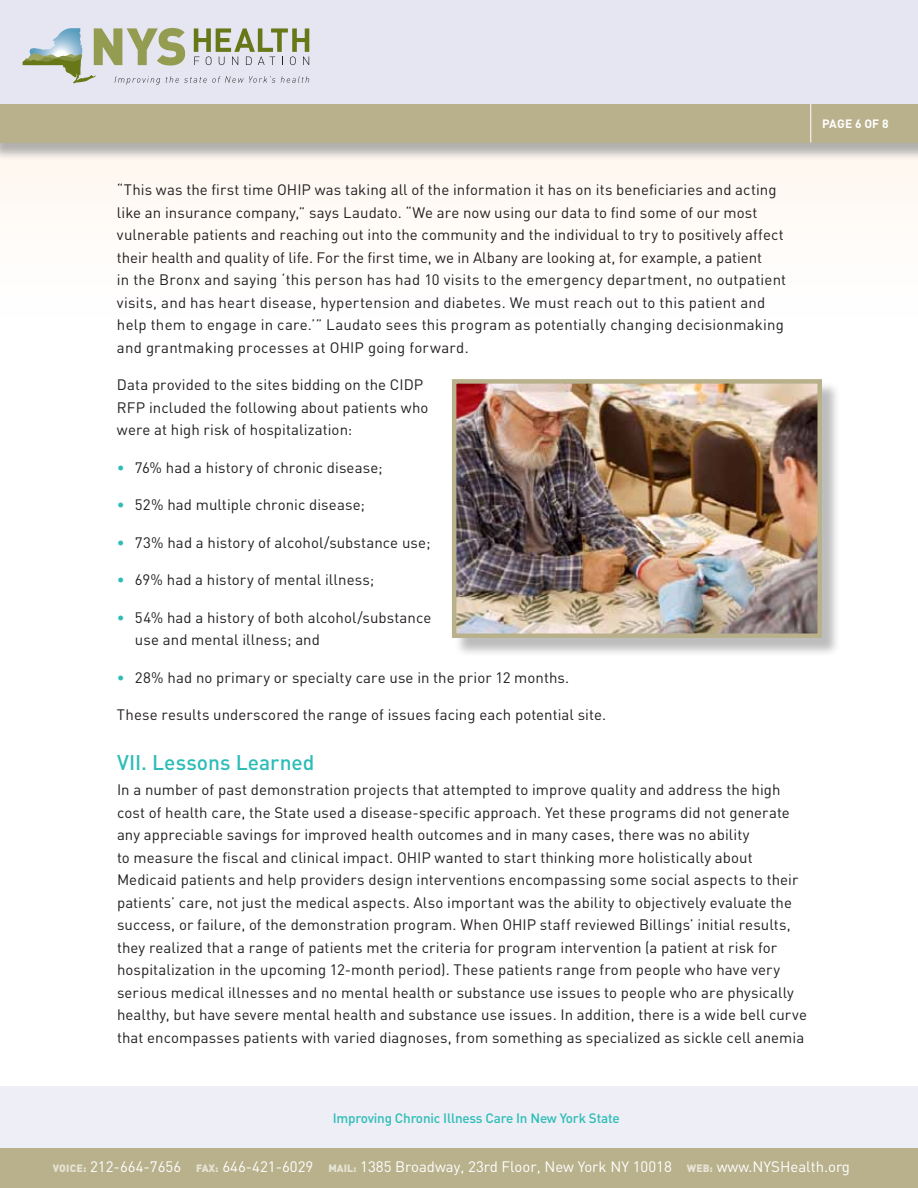
<style>
.page{position:relative;width:918px;height:1188px;background:#fff}
.page>*{position:absolute;margin:0;border:0;box-sizing:border-box;transform-origin:0 0}
.t1{font:500 21px "DIN";letter-spacing:.005em;color:#2ebdb6}
.t2{font:15px/22.5px "DIN";letter-spacing:.005em;color:#231f20}
.t3{font:15px "DIN";color:#fff}
.t4{font:500 13.5px "DIN";letter-spacing:-.015em;color:#2ebdb6}
.t5{font:700 12px "DIN";color:#fff}
.s1{color:#2ebdb6}
.s2{font-weight:900;font-size:10.5px;color:#e7e3d5}
</style>
<div class="page">
<div style="left:0;top:0;width:918px;height:106px;background:#e5e6f2"></div>
<div style="left:0;top:142px;width:918px;height:224px;background:#fffdfb"></div>
<div style="left:0;top:1086px;width:918px;height:102px;background:#edeef6"></div>
<div style="left:0;top:106px;width:918px;height:55px;background:#999;opacity:.75"></div>
<div style="left:0;top:104px;width:918px;height:38px;background:#b9b18c"></div>
<hr style="left:810px;top:104px;width:1px;height:39px;background:#fff">
<div style="left:0;top:1148px;width:918px;height:40px;background:#b9b18c"></div>
<div style="left:454px;top:381px;width:387px;height:276px;background:#231f20;opacity:.3"></div>
<img style="left:457px;top:384px;width:360px;height:249px">
<div style="left:452px;top:379px;width:370px;height:259px;border:4px solid #b9b18c"></div>
<svg style="left:23px;top:28px;width:286px;height:57px"></svg>
<p class="t5" style="left:822px;top:116px;width:68px">PAGE 6 OF 8</p>
<p class="t2" style="left:117px;top:179px;width:671px">“This was the first time OHIP was taking all of the information it has on its beneficiaries and acting like an insurance company,” says Laudato. “We are now using our data to find some of our most vulnerable patients and reaching out into the community and the individual to try to positively affect their health and quality of life. For the first time, we in Albany are looking at, for example, a patient<br>in the Bronx and saying ‘this person has had 10 visits to the emergency department, no outpatient visits, and has heart disease, hypertension and diabetes. We must reach out to this patient and help them to engage in care.’” Laudato sees this program as potentially changing decisionmaking and grantmaking processes at OHIP going forward.</p>
<p class="t2" style="left:117px;top:374px;width:313px">Data provided to the sites bidding on the CIDP<br>RFP included the following about patients who were at high risk of hospitalization:</p>
<p class="t2" style="left:117px;top:456px;width:267px"><span class="s1">•</span> 76% had a history of chronic disease;</p>
<p class="t2" style="left:117px;top:494px;width:250px"><span class="s1">•</span> 52% had multiple chronic disease;</p>
<p class="t2" style="left:117px;top:531px;width:315px"><span class="s1">•</span> 73% had a history of alcohol/substance use;</p>
<p class="t2" style="left:117px;top:569px;width:259px"><span class="s1">•</span> 69% had a history of mental illness;</p>
<p class="t2" style="left:135px;top:606px;width:298px;text-indent:-18px"><span class="s1">•</span> 54% had a history of both alcohol/substance use and mental illness; and</p>
<p class="t2" style="left:117px;top:666px;width:454px"><span class="s1">•</span> 28% had no primary or specialty care use in the prior 12 months.</p>
<p class="t2" style="left:117px;top:704px;width:491px">These results underscored the range of issues facing each potential site.</p>
<h1 class="t1" style="left:117px;top:748px;width:199px">VII. Lessons Learned</h1>
<p class="t2" style="left:117px;top:779px;width:691px">In a number of past demonstration projects that attempted to improve quality and address the high cost of health care, the State used a disease-specific approach. Yet these programs did not generate any appreciable savings for improved health outcomes and in many cases, there was no ability<br>to measure the fiscal and clinical impact. OHIP wanted to start thinking more holistically about Medicaid patients and help providers design interventions encompassing some social aspects to their patients’ care, not just the medical aspects. Also important was the ability to objectively evaluate the success, or failure, of the demonstration program. When OHIP staff reviewed Billings’ initial results, they realized that a range of patients met the criteria for program intervention (a patient at risk for hospitalization in the upcoming 12-month period). These patients range from people who have very serious medical illnesses and no mental health or substance use issues to people who are physically healthy, but have severe mental health and substance use issues. In addition, there is a wide bell curve that encompasses patients with varied diagnoses, from something as specialized as sickle cell anemia</p>
<p class="t4" style="left:333px;top:1109px;width:288px">Improving Chronic Illness Care In New York State</p>
<p class="t3" style="left:53px;top:1158px;width:799px"><span class="s2">VOICE:</span> 212-664-7656 <span class="s2">FAX:</span> 646-421-6029 <span class="s2">MAIL:</span> 1385 Broadway, 23rd Floor, New York NY 10018 <span class="s2">WEB:</span> www.NYSHealth.org</p>
</div>
